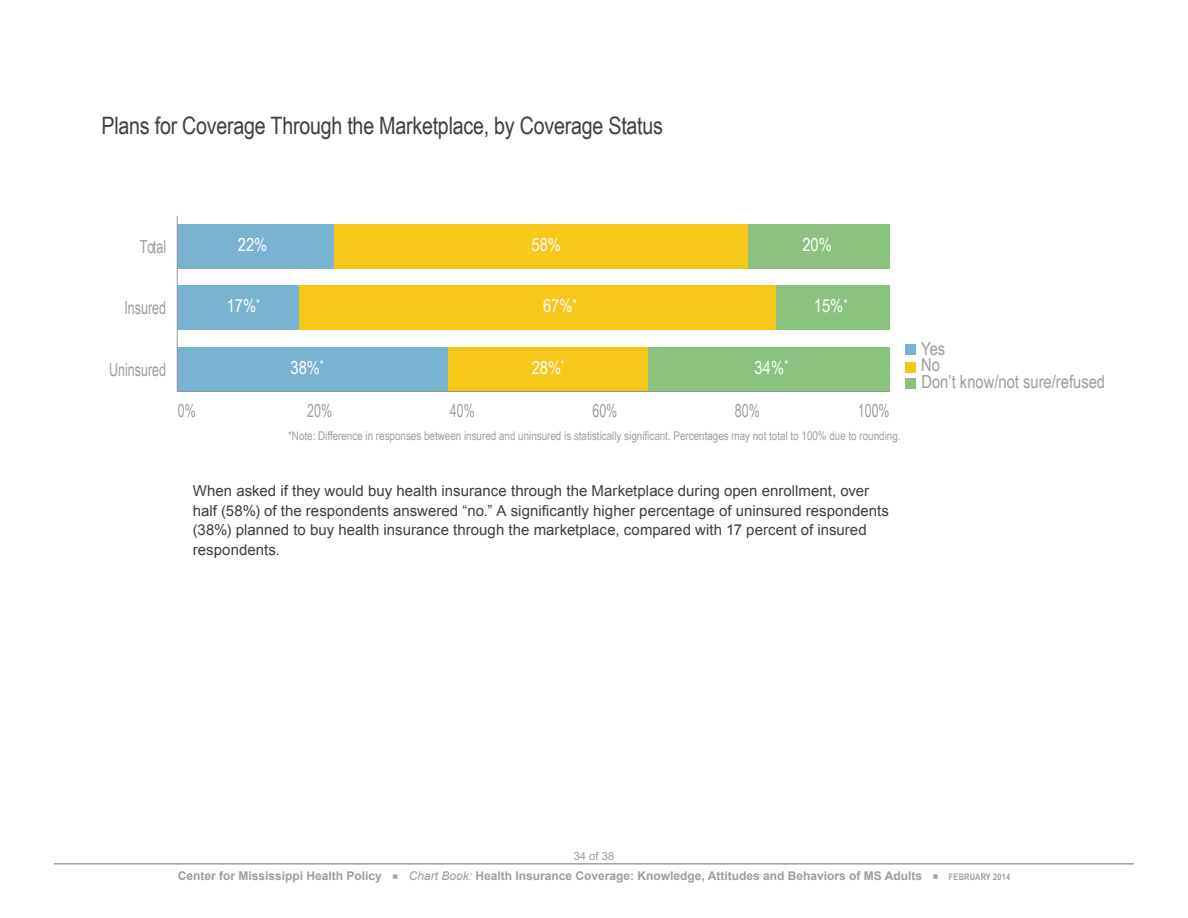
<style>
.page{position:relative;width:1188px;height:918px;background:#fff}
.page>*{position:absolute;margin:0;border:0;box-sizing:border-box;transform-origin:0 0}
.Chart_Titles{font:24px "Arial Narrow";letter-spacing:-.01em;color:#3e3e3f}
.t1{font:18px "Arial Narrow";color:#9e9c9c;scale:.85 1}
.Key_Labels_for_Chart{font:18px "Arial Narrow";color:#9f9d9b}
.t2{font:18px "Arial Narrow";color:#fff}
.Body_Copy{font:15px/19.5px "Arial";color:#3e3e3f}
.Key_Labels_for_Chart-2{font:12px "Arial Narrow";color:#9f9d9b}
.t3{font:700 12px "Arial";color:#9f9d9b}
.Key_Labels_for_Chart-3{font:12px "Arial Narrow";color:#fff}
.t4{font:11.25px "Arial";color:#9f9d9b}
.t5{font:700 9px "Arial Narrow";letter-spacing:.02em;color:#9f9d9b}
.s1{font-weight:400;font-style:italic}
</style>
<div class="page">
<hr style="left:54px;top:863px;width:1080px;height:1px;background:#9f9d9b">
<div style="left:905px;top:344px;width:11px;height:11px;background:#78b3d1"></div>
<div style="left:905px;top:362px;width:11px;height:10px;background:#f7c61a"></div>
<div style="left:905px;top:378px;width:11px;height:11px;background:#8dc180"></div>
<div style="left:747px;top:224px;width:143px;height:45px;background:#8cc280"></div>
<div style="left:776px;top:286px;width:114px;height:44px;background:#8cc280"></div>
<div style="left:648px;top:347px;width:242px;height:45px;background:#8cc280"></div>
<div style="left:334px;top:224px;width:413px;height:45px;background:#f7c71a"></div>
<div style="left:298px;top:286px;width:478px;height:44px;background:#f7c71a"></div>
<div style="left:448px;top:347px;width:200px;height:45px;background:#f7c71a"></div>
<div style="left:177px;top:224px;width:157px;height:45px;background:#78b3d1"></div>
<div style="left:177px;top:286px;width:121px;height:44px;background:#78b3d1"></div>
<div style="left:177px;top:347px;width:271px;height:45px;background:#78b3d1"></div>
<hr style="left:177px;top:391px;width:713px;height:1px;background:#939598">
<hr style="left:177px;top:216px;width:1px;height:175px;background:#939598">
<p class="Chart_Titles" style="left:102px;top:108px;width:563px">Plans for Coverage Through the Marketplace, by Coverage Status</p>
<p class="t1" style="left:140px;top:233px;width:33px">Total</p>
<p class="t2" style="left:238px;top:231px;width:31px">22%</p>
<p class="t2" style="left:532px;top:231px;width:31px">58%</p>
<p class="t2" style="left:802px;top:231px;width:31px">20%</p>
<p class="t1" style="left:124px;top:295px;width:50px">Insured</p>
<p class="t2" style="left:227px;top:293px;width:31px">17%</p>
<p class="t2" style="left:543px;top:293px;width:31px">67%</p>
<p class="t2" style="left:814px;top:293px;width:31px">15%</p>
<p class="Key_Labels_for_Chart-3" style="left:256px;top:295px;width:5px">*</p>
<p class="Key_Labels_for_Chart-3" style="left:573px;top:295px;width:5px">*</p>
<p class="Key_Labels_for_Chart-3" style="left:844px;top:295px;width:5px">*</p>
<p class="t1" style="left:109px;top:356px;width:68px">Uninsured</p>
<p class="t2" style="left:291px;top:354px;width:31px">38%</p>
<p class="t2" style="left:532px;top:354px;width:31px">28%</p>
<p class="t2" style="left:755px;top:354px;width:31px">34%</p>
<p class="Key_Labels_for_Chart-3" style="left:320px;top:356px;width:5px">*</p>
<p class="Key_Labels_for_Chart-3" style="left:561px;top:356px;width:5px">*</p>
<p class="Key_Labels_for_Chart-3" style="left:785px;top:356px;width:5px">*</p>
<p class="t1" style="left:178px;top:397px;width:23px">0%</p>
<p class="t1" style="left:307px;top:397px;width:31px">20%</p>
<p class="t1" style="left:450px;top:397px;width:31px">40%</p>
<p class="t1" style="left:592px;top:397px;width:31px">60%</p>
<p class="t1" style="left:735px;top:397px;width:31px">80%</p>
<p class="t1" style="left:858px;top:397px;width:39px">100%</p>
<p class="Key_Labels_for_Chart-2" style="left:288px;top:427px;width:614px">*Note: Difference in responses between insured and uninsured is statistically significant. Percentages may not total to 100% due to rounding.</p>
<p class="Body_Copy" style="left:193px;top:481px;width:698px">When asked if they would buy health insurance through the Marketplace during open enrollment, over half (58%) of the respondents answered “no.” A significantly higher percentage of uninsured respondents (38%) planned to buy health insurance through the marketplace, compared with 17 percent of insured respondents.</p>
<p class="Key_Labels_for_Chart" style="left:921px;top:335px;width:26px">Yes</p>
<p class="Key_Labels_for_Chart" style="left:921px;top:352px;width:20px">No</p>
<p class="Key_Labels_for_Chart" style="left:921px;top:368px;width:185px">Don’t know/not sure/refused</p>
<p class="t4" style="left:574px;top:848px;width:42px">34 of 38</p>
<p class="t3" style="left:178px;top:868px;width:206px">Center for Mississippi Health Policy</p>
<p class="t3" style="left:409px;top:868px;width:515px"><span class="s1">Chart Book:</span> Health Insurance Coverage: Knowledge, Attitudes and Behaviors of MS Adults</p>
<p class="t5" style="left:949px;top:870px;width:63px">FEBRUARY 2014</p>
</div>
